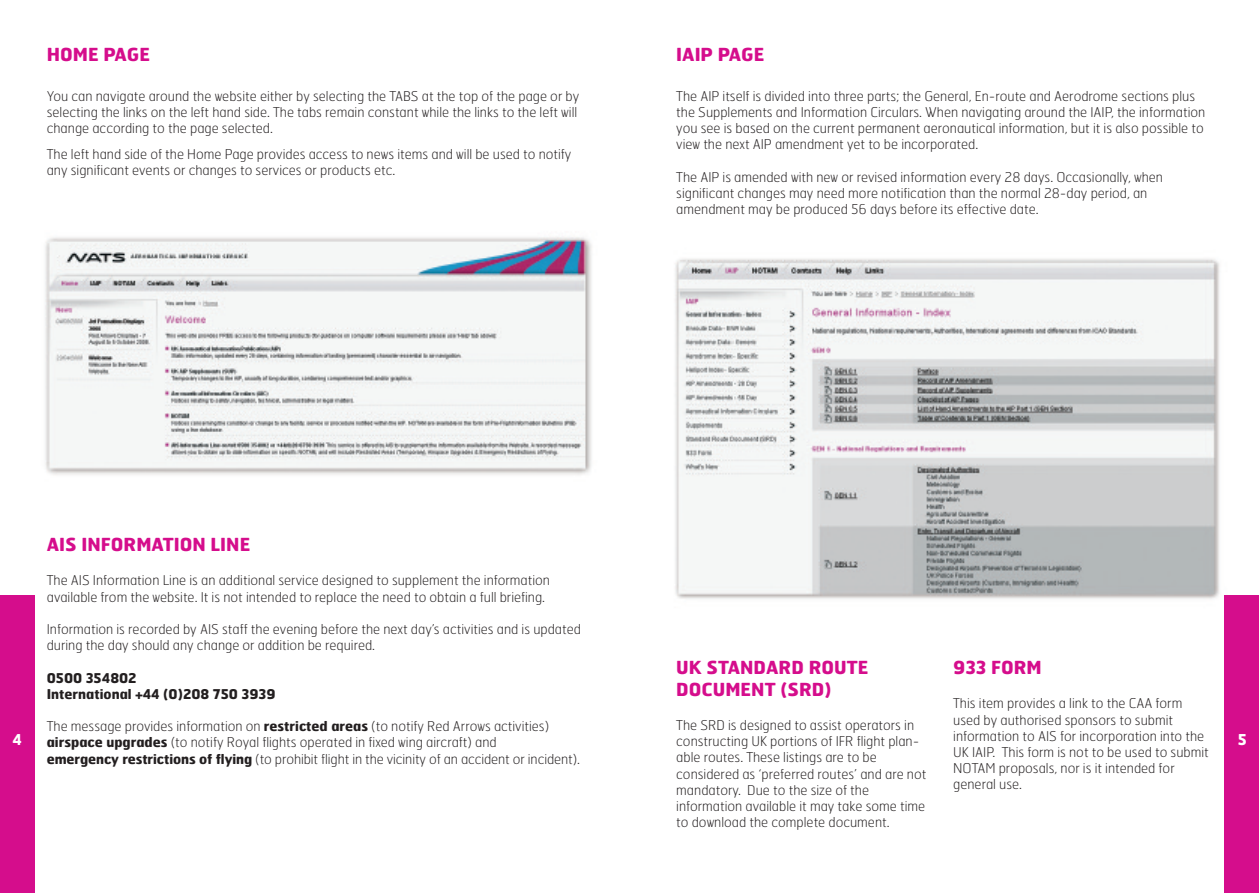
<style>
.page{position:relative;width:1259px;height:893px;background:#fff}
.page>*{position:absolute;margin:0;border:0;box-sizing:border-box;transform-origin:0 0}
.t1{font:700 18px/21.6px "Hermes";color:#d50d8c}
.t2{font:700 15px "Hermes";color:#fff}
.t3{font:100 13.5px/16.2px "Hermes";color:#231f20}
.t4{font:700 13.5px/16.2px "Hermes";color:#231f20}
.s1{font-weight:700}
</style>
<div class="page">
<img style="left:675px;top:258px;width:550px;height:380px">
<div style="left:1225px;top:595px;width:34px;height:298px;background:#d50d8c"></div>
<img style="left:45px;top:237px;width:547px;height:238px">
<div style="left:0;top:595px;width:34px;height:298px;background:#d50d8c"></div>
<h1 class="t1" style="left:47px;top:44px;width:105px">HOME PAGE</h1>
<p class="t3" style="left:47px;top:88px;width:534px">You can navigate around the website either by selecting the TABS at the top of the page or by selecting the links on the left hand side. The tabs remain constant while the links to the left will change according to the page selected.</p>
<p class="t3" style="left:47px;top:146px;width:526px">The left hand side of the Home Page provides access to news items and will be used to notify any significant events or changes to services or products etc.</p>
<h1 class="t1" style="left:676px;top:44px;width:90px">IAIP PAGE</h1>
<p class="t3" style="left:676px;top:88px;width:530px">The AIP itself is divided into three parts; the General, En-route and Aerodrome sections plus the Supplements and Information Circulars. When navigating around the IAIP, the information you see is based on the current permanent aeronautical information, but it is also possible to view the next AIP amendment yet to be incorporated.</p>
<p class="t3" style="left:676px;top:169px;width:488px">The AIP is amended with new or revised information every 28 days. Occasionally, when significant changes may need more notification than the normal 28-day period, an amendment may be produced 56 days before its effective date.</p>
<p class="t2" style="left:12px;top:731px;width:11px">4</p>
<h1 class="t1" style="left:47px;top:534px;width:205px">AIS INFORMATION LINE</h1>
<p class="t3" style="left:47px;top:573px;width:505px">The AIS Information Line is an additional service designed to supplement the information available from the website. It is not intended to replace the need to obtain a full briefing.</p>
<p class="t3" style="left:47px;top:621px;width:536px">Information is recorded by AIS staff the evening before the next day’s activities and is updated during the day should any change or addition be required.</p>
<p class="t4" style="left:47px;top:670px;width:230px">0500 354802<br>International +44 (0)208 750 3939</p>
<p class="t3" style="left:47px;top:718px;width:534px">The message provides information on <span class="s1">restricted areas</span> (to notify Red Arrows activities) <span class="s1">airspace upgrades</span> (to notify Royal flights operated in fixed wing aircraft) and<br><span class="s1">emergency restrictions of flying</span> (to prohibit flight in the vicinity of an accident or incident).</p>
<h1 class="t1" style="left:676px;top:657px;width:194px">UK STANDARD ROUTE<br>DOCUMENT (SRD)</h1>
<p class="t3" style="left:676px;top:717px;width:252px">The SRD is designed to assist operators in constructing UK portions of IFR flight plan&shy;able routes. These listings are to be considered as ‘preferred routes’ and are not mandatory. Due to the size of the information available it may take some time to download the complete document.</p>
<h1 class="t1" style="left:953px;top:657px;width:90px">933 FORM</h1>
<p class="t3" style="left:953px;top:696px;width:257px">This item provides a link to the CAA form used by authorised sponsors to submit information to AIS for incorporation into the UK IAIP. This form is not to be used to submit NOTAM proposals, nor is it intended for general use.</p>
<p class="t2" style="left:1237px;top:731px;width:11px">5</p>
</div>
